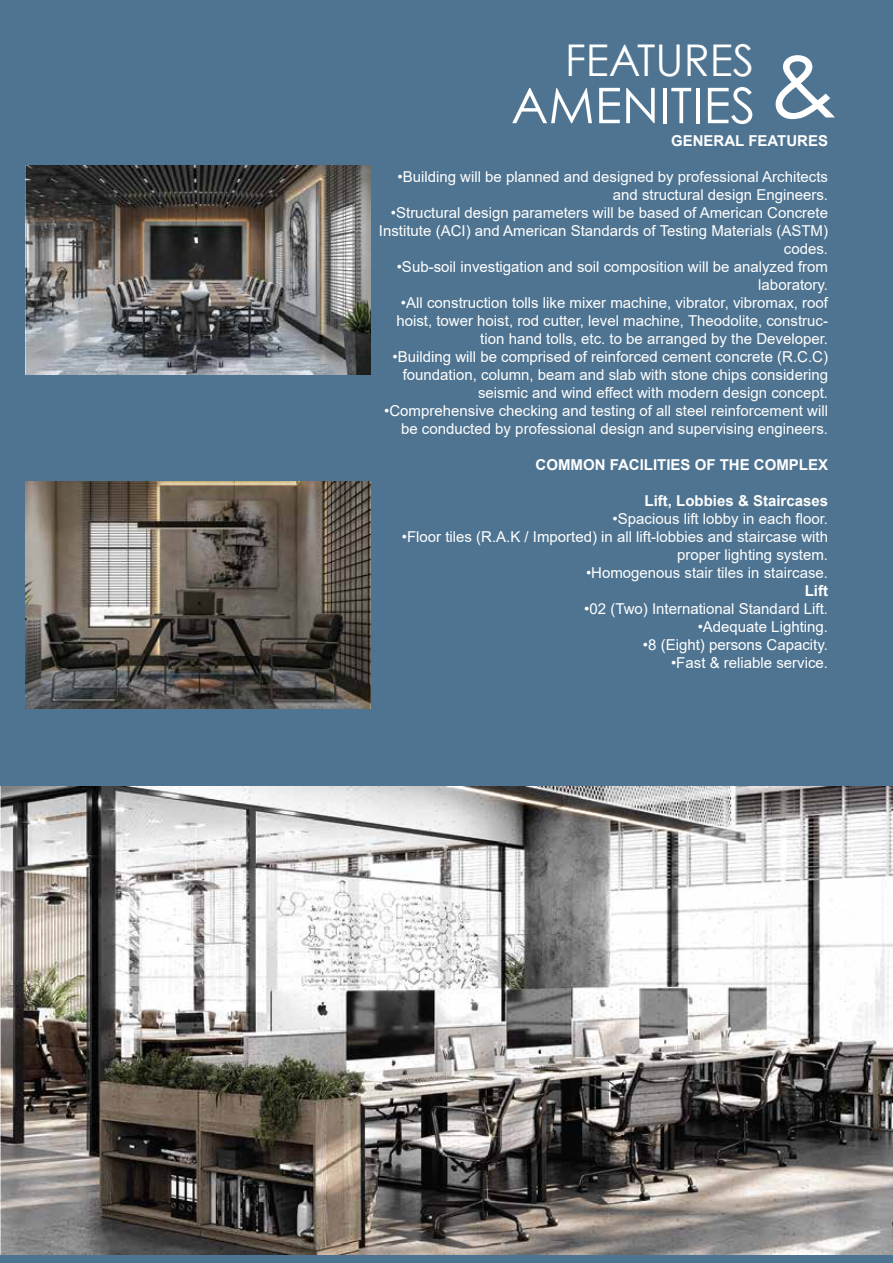
<style>
.page{position:relative;width:893px;height:1263px;background:#4f7491}
.page>*{position:absolute;margin:0;border:0;box-sizing:border-box;transform-origin:0 0}
.t1{font:49.2px "Century Gothic";color:#fff}
.t2{font:43.8px "Century Gothic";color:#fff}
.t3{font:15px/18px "Arial";color:#fff;text-align:right}
.t4{font:700 15px "Arial";color:#fff}
.s1{font-size:90px}
</style>
<div class="page">
<img style="left:25px;top:166px;width:346px;height:209px">
<img style="left:25px;top:481px;width:346px;height:228px">
<img style="left:0;top:786px;width:893px;height:469px">
<h2 class="t2" style="left:565px;top:33px;width:191px">FEATURES</h2>
<h1 class="t1" style="left:511px;top:75px;width:328px">AMENITIES <span class="s1">&amp;</span></h1>
<p class="t4" style="left:671px;top:130px;width:158px">GENERAL FEATURES</p>
<p class="t3" style="left:397px;top:168px;width:432px">•Building will be planned and designed by professional Architects and structural design Engineers.</p>
<p class="t3" style="left:379px;top:204px;width:451px">•Structural design parameters will be based of American Concrete<br>Institute (ACI) and American Standards of Testing Materials (ASTM) codes.</p>
<p class="t3" style="left:397px;top:258px;width:433px">•Sub-soil investigation and soil composition will be analyzed from laboratory.</p>
<p class="t3" style="left:396px;top:294px;width:433px">•All construction tolls like mixer machine, vibrator, vibromax, roof hoist, tower hoist, rod cutter, level machine, Theodolite, construc&shy;tion hand tolls, etc. to be arranged by the Developer.</p>
<p class="t3" style="left:393px;top:348px;width:437px">•Building will be comprised of reinforced cement concrete (R.C.C) foundation, column, beam and slab with stone chips considering seismic and wind effect with modern design concept.</p>
<p class="t3" style="left:384px;top:402px;width:445px">•Comprehensive checking and testing of all steel reinforcement will be conducted by professional design and supervising engineers.</p>
<p class="t4" style="left:535px;top:454px;width:294px">COMMON FACILITIES OF THE COMPLEX</p>
<p class="t4" style="left:645px;top:490px;width:185px">Lift, Lobbies &amp; Staircases</p>
<p class="t3" style="left:613px;top:510px;width:217px">•Spacious lift lobby in each floor.</p>
<p class="t3" style="left:402px;top:528px;width:428px">•Floor tiles (R.A.K / Imported) in all lift-lobbies and staircase with proper lighting system.</p>
<p class="t3" style="left:586px;top:564px;width:243px">•Homogenous stair tiles in staircase.</p>
<p class="t4" style="left:805px;top:580px;width:25px">Lift</p>
<p class="t3" style="left:584px;top:600px;width:245px">•02 (Two) International Standard Lift.</p>
<p class="t3" style="left:698px;top:618px;width:132px">•Adequate Lighting.</p>
<p class="t3" style="left:643px;top:636px;width:187px">•8 (Eight) persons Capacity.</p>
<p class="t3" style="left:671px;top:654px;width:158px">•Fast &amp; reliable service.</p>
</div>
